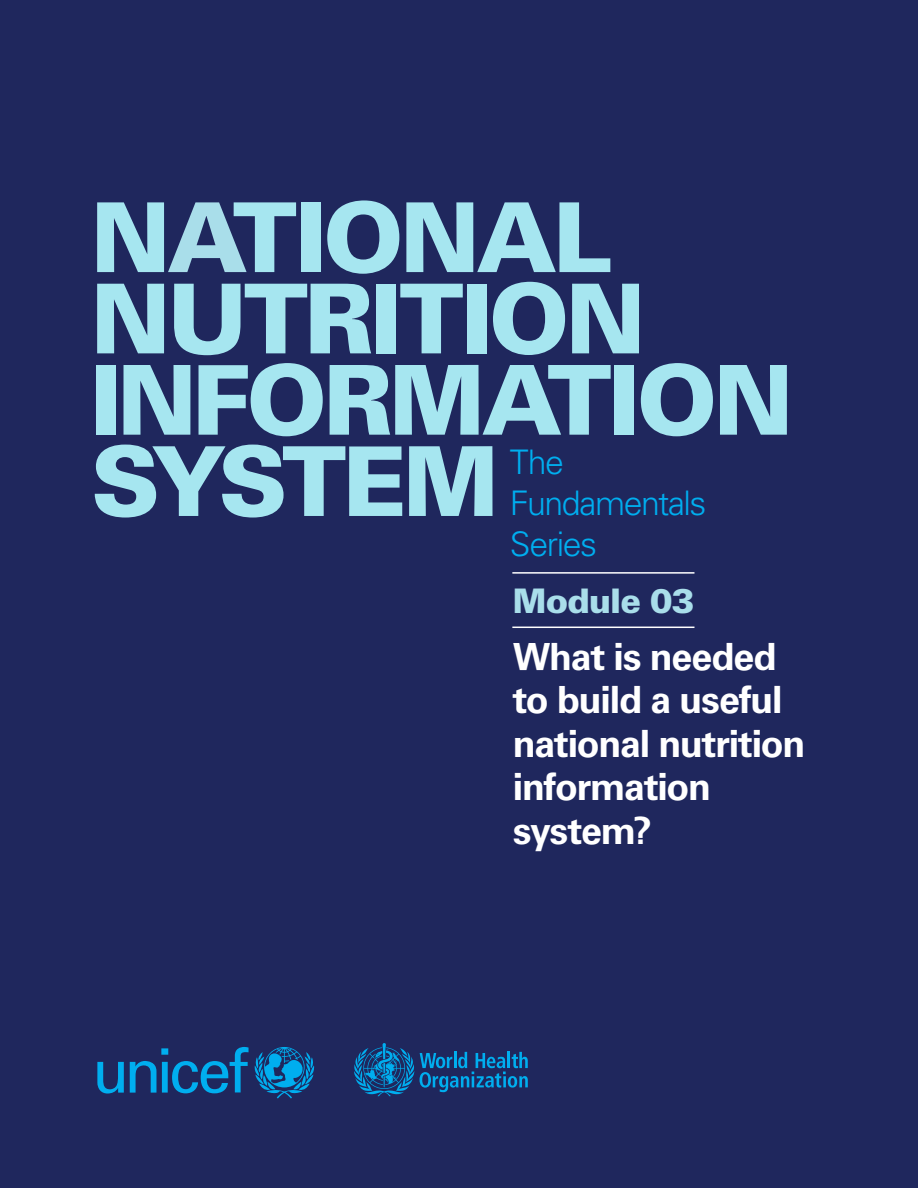
<style>
.page{position:relative;width:918px;height:1188px;background:#1f275d}
.page>*{position:absolute;margin:0;border:0;box-sizing:border-box;transform-origin:0 0}
.t1{font:900 96.45px/81.3px "Univers LT Std";letter-spacing:-.04em;color:#a6e6f0}
.section_heading{font:700 37.5px/43.5px "Univers LT Std";letter-spacing:-.03em;color:#fff}
.section_heading-2{font:300 33.9px "Univers LT Std";letter-spacing:-.045em;color:#00aeef}
.section_heading-3{font:900 33.9px "Univers LT Std";letter-spacing:-.03em;color:#a9deea}
.s1{color:#a9deea}
</style>
<div class="page">
<hr style="left:512px;top:572px;width:182px;height:2px;background:#fff">
<hr style="left:512px;top:627px;width:182px;height:1px;background:#fff">
<svg style="left:354px;top:1043px;width:174px;height:53px"></svg>
<svg style="left:255px;top:1047px;width:59px;height:51px"></svg>
<svg style="left:97px;top:1062px;width:27px;height:32px"></svg>
<svg style="left:130px;top:1047px;width:119px;height:46px"></svg>
<p class="t1" style="left:91px;top:196px;width:705px">N<span class="s1">A</span>TIONAL<br>NUTRITION<br>INFORMATION<br>SYSTEM</p>
<p class="section_heading-2" style="left:510px;top:442px;width:56px">The</p>
<p class="section_heading-2" style="left:510px;top:483px;width:198px">Fundamentals</p>
<p class="section_heading-2" style="left:510px;top:524px;width:89px">Series</p>
<p class="section_heading-3" style="left:513px;top:579px;width:183px">Module 03</p>
<p class="section_heading" style="left:513px;top:635px;width:294px">What is needed to build a useful national nutrition information system?</p>
</div>
